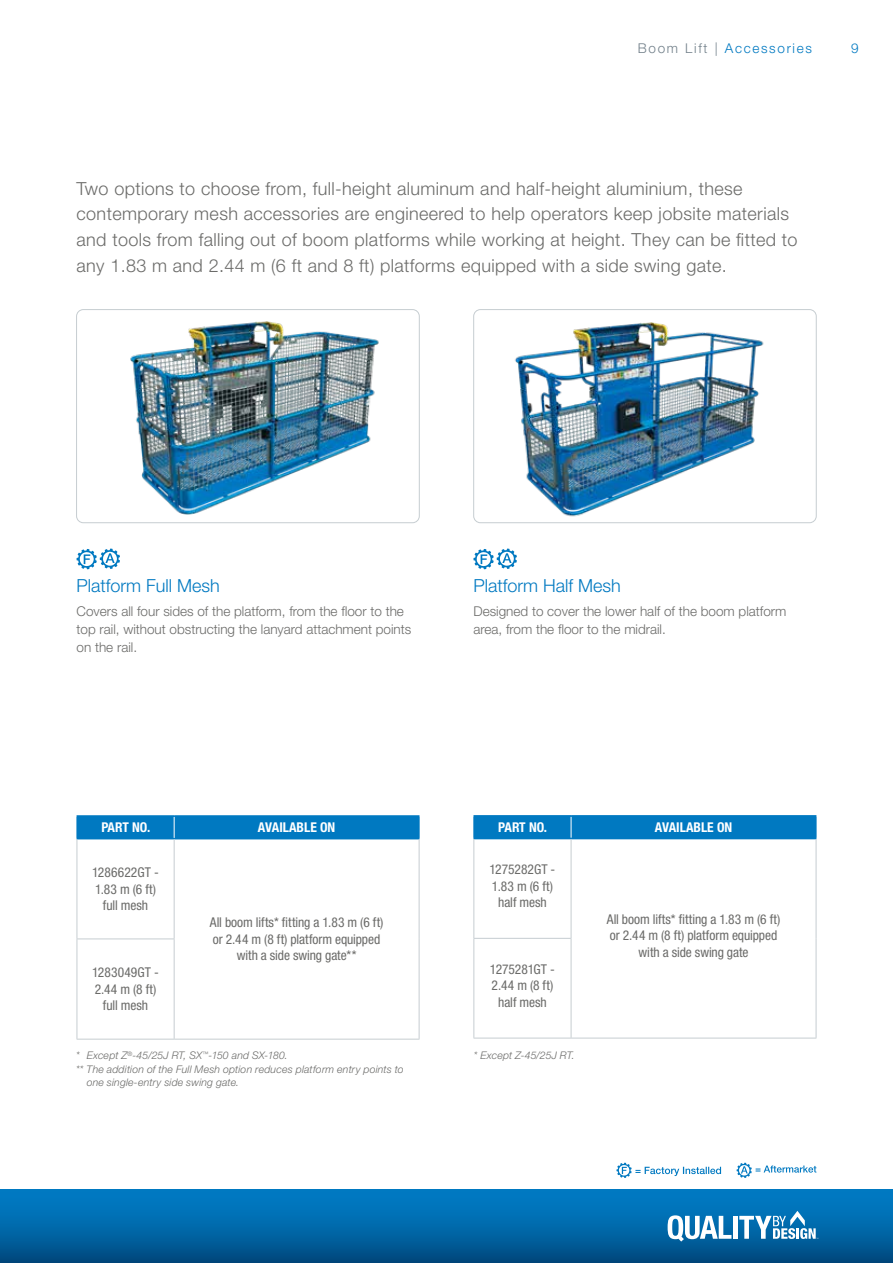
<style>
.page{position:relative;width:893px;height:1263px;background:#fff}
.page>*{position:absolute;margin:0;border:0;box-sizing:border-box;transform-origin:0 0}
.t1{font:300 18px/25.5px "Helvetica Neue LT Std";letter-spacing:.02em;color:#6b6b69}
.t2{font:300 18px "Helvetica Neue LT Std";color:#0079c1}
.t3{font:condensed 13.5px/16.5px "Helvetica Neue LT Std";letter-spacing:-.005em;color:#6b6b69;text-align:center}
.t4{font:300 13.5px/18px "Helvetica Neue LT Std";color:#6b6b69}
.t5{font:700 condensed 13.5px "Helvetica Neue LT Std";color:#fff}
.t6{font:300 13.5px "Helvetica Neue LT Std";letter-spacing:.125em;color:#0079c1}
.t7{font:italic 300 10.5px "Helvetica Neue LT Std";letter-spacing:.015em;color:#6b6b69}
.s1{color:#72808a}
</style>
<div class="page">
<div style="left:0;top:1189px;width:893px;height:74px;background:linear-gradient(to bottom,#0081cd,#004c83)"></div>
<svg style="left:668px;top:1215px;width:63px;height:26px"></svg>
<div style="left:733px;top:1216px;width:5px;height:23px;background:#fff"></div>
<svg style="left:739px;top:1211px;width:79px;height:28px"></svg>
<svg style="left:473px;top:549px;width:44px;height:20px"></svg>
<svg style="left:77px;top:549px;width:43px;height:20px"></svg>
<hr style="left:77px;top:815px;width:97px;height:2px;background:#0079c1">
<hr style="left:174px;top:815px;width:245px;height:2px;background:#0079c1">
<div style="left:77px;top:816px;width:343px;height:23px;background:#0079c1"></div>
<hr style="left:77px;top:838px;width:97px;height:1px;background:#0079c1">
<hr style="left:174px;top:838px;width:245px;height:1px;background:#0079c1">
<hr style="left:77px;top:839px;width:1px;height:99px;background:#c6cdd1">
<hr style="left:174px;top:839px;width:1px;height:99px;background:#c6cdd1">
<hr style="left:419px;top:839px;width:1px;height:100px;background:#c6cdd1">
<hr style="left:419px;top:939px;width:1px;height:100px;background:#c6cdd1">
<hr style="left:174px;top:1039px;width:245px;height:1px;background:#c6cdd1">
<hr style="left:77px;top:938px;width:98px;height:1px;background:#c6cdd1">
<hr style="left:77px;top:939px;width:1px;height:100px;background:#c6cdd1">
<hr style="left:174px;top:939px;width:1px;height:100px;background:#c6cdd1">
<hr style="left:77px;top:1039px;width:97px;height:1px;background:#c6cdd1">
<hr style="left:473px;top:815px;width:98px;height:2px;background:#0079c1">
<hr style="left:571px;top:815px;width:245px;height:2px;background:#0079c1">
<div style="left:473px;top:816px;width:344px;height:22px;background:#0079c1"></div>
<hr style="left:473px;top:838px;width:98px;height:1px;background:#0079c1">
<hr style="left:571px;top:838px;width:245px;height:1px;background:#0079c1">
<hr style="left:473px;top:839px;width:1px;height:99px;background:#c6cdd1">
<hr style="left:571px;top:839px;width:1px;height:99px;background:#c6cdd1">
<hr style="left:816px;top:839px;width:1px;height:99px;background:#c6cdd1">
<hr style="left:816px;top:938px;width:1px;height:100px;background:#c6cdd1">
<hr style="left:571px;top:1038px;width:245px;height:1px;background:#c6cdd1">
<hr style="left:473px;top:938px;width:98px;height:1px;background:#c6cdd1">
<hr style="left:473px;top:939px;width:1px;height:99px;background:#c6cdd1">
<hr style="left:571px;top:939px;width:1px;height:99px;background:#c6cdd1">
<hr style="left:473px;top:1038px;width:98px;height:1px;background:#c6cdd1">
<svg style="left:616px;top:1163px;width:105px;height:15px"></svg>
<svg style="left:737px;top:1163px;width:79px;height:15px"></svg>
<img style="left:130px;top:321px;width:249px;height:194px">
<div style="left:76px;top:309px;width:343px;height:214px;border:1px solid #c6cdd1;border-radius:7px"></div>
<img style="left:515px;top:322px;width:249px;height:195px">
<div style="left:473px;top:309px;width:343px;height:214px;border:1px solid #c6cdd1;border-radius:7px"></div>
<p class="t6" style="left:638px;top:40px;width:176px"><span class="s1">Boom Lift |</span> Accessories</p>
<p class="t6" style="left:851px;top:40px;width:9px">9</p>
<p class="t1" style="left:77px;top:175px;width:722px">Two options to choose from, full-height aluminum and half-height aluminium, these contemporary mesh accessories are engineered to help operators keep jobsite materials and tools from falling out of boom platforms while working at height. They can be fitted to any 1.83 m and 2.44 m (6 ft and 8 ft) platforms equipped with a side swing gate.</p>
<p class="t2" style="left:77px;top:574px;width:145px">Platform Full Mesh</p>
<p class="t4" style="left:77px;top:602px;width:336px">Covers all four sides of the platform, from the floor to the top rail, without obstructing the lanyard attachment points on the rail.</p>
<p class="t2" style="left:473px;top:574px;width:149px">Platform Half Mesh</p>
<p class="t4" style="left:473px;top:602px;width:314px">Designed to cover the lower half of the boom platform area, from the floor to the midrail.</p>
<p class="t5" style="left:101px;top:819px;width:50px">PART NO.</p>
<p class="t5" style="left:258px;top:819px;width:79px">AVAILABLE ON</p>
<p class="t3" style="left:92px;top:864px;width:68px">1286622GT -<br>1.83 m (6 ft) full mesh</p>
<p class="t3" style="left:210px;top:914px;width:175px">All boom lifts* fitting a 1.83 m (6 ft) or 2.44 m (8 ft) platform equipped with a side swing gate**</p>
<p class="t3" style="left:92px;top:964px;width:68px">1283049GT -<br>2.44 m (8 ft) full mesh</p>
<p class="t7" style="left:76px;top:1049px;width:213px">* Except Z<sup>®</sup>-45/25J RT, SX<sup>™</sup>-150 and SX-180.</p>
<p class="t7" style="left:76px;top:1063px;width:329px">** The addition of the Full Mesh option reduces platform entry points to</p>
<p class="t7" style="left:87px;top:1076px;width:154px">one single-entry side swing gate.</p>
<p class="t5" style="left:498px;top:819px;width:50px">PART NO.</p>
<p class="t5" style="left:655px;top:819px;width:79px">AVAILABLE ON</p>
<p class="t3" style="left:490px;top:861px;width:67px">1275282GT -<br>1.83 m (6 ft) half mesh</p>
<p class="t3" style="left:607px;top:911px;width:175px">All boom lifts* fitting a 1.83 m (6 ft) or 2.44 m (8 ft) platform equipped with a side swing gate</p>
<p class="t3" style="left:490px;top:961px;width:66px">1275281GT -<br>2.44 m (8 ft) half mesh</p>
<p class="t7" style="left:474px;top:1049px;width:102px">* Except Z-45/25J RT.</p>
</div>
